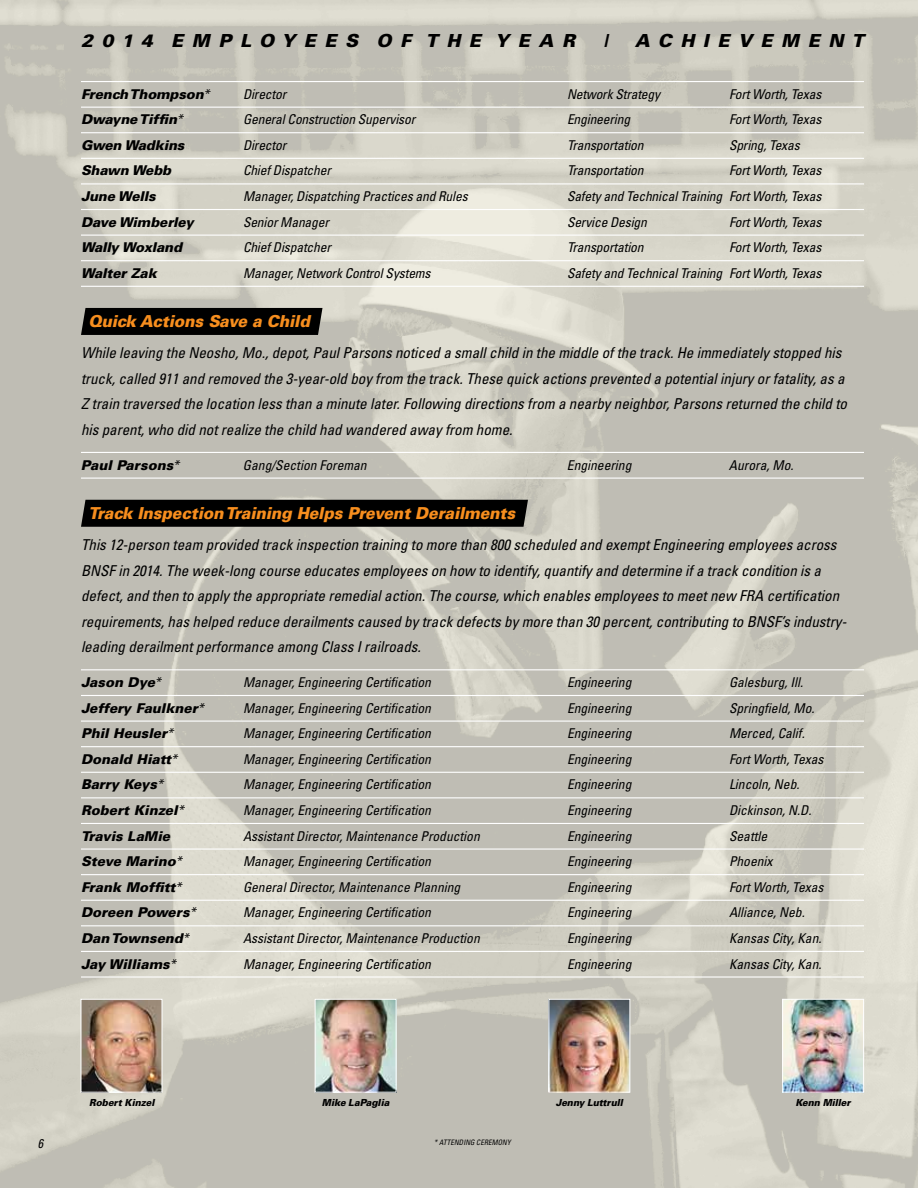
<style>
.page{position:relative;width:918px;height:1188px;background:#fff}
.page>*{position:absolute;margin:0;border:0;box-sizing:border-box;transform-origin:0 0}
.t1{font:italic 900 18px "Univers";letter-spacing:.475em;color:#000}
.t2{font:italic 900 16.5px "Univers";letter-spacing:-.005em;color:#f78e1e;scale:.95 1}
.t3{font:italic condensed 15px/25.7px "Univers";color:#000}
.t4{font:italic condensed 13.5px "Univers";color:#000}
.t5{font:italic 900 13.5px "Univers";color:#000}
.t6{font:italic condensed 12.75px "Univers";color:#000;scale:.95 1}
.t7{font:italic 900 9.75px "Univers";letter-spacing:-.005em;color:#000;scale:.95 1}
.t8{font:italic condensed 7.5px "Univers";letter-spacing:.015em;color:#000;scale:.95 1}
.s1{font-weight:400;font-stretch:condensed}
</style>
<div class="page">
<img style="left:0;top:0;width:918px;height:1188px">
<hr style="left:81px;top:81px;width:783px;height:1px;background:#fff">
<hr style="left:81px;top:107px;width:783px;height:1px;background:#fff">
<hr style="left:81px;top:132px;width:783px;height:1px;background:#fff">
<hr style="left:81px;top:158px;width:783px;height:1px;background:#fff">
<hr style="left:81px;top:183px;width:783px;height:1px;background:#fff">
<hr style="left:81px;top:209px;width:783px;height:1px;background:#fff">
<hr style="left:81px;top:235px;width:783px;height:1px;background:#fff">
<hr style="left:81px;top:260px;width:783px;height:1px;background:#fff">
<hr style="left:81px;top:286px;width:783px;height:1px;background:#fff">
<hr style="left:81px;top:452px;width:783px;height:1px;background:#fff">
<hr style="left:81px;top:478px;width:783px;height:1px;background:#fff">
<hr style="left:81px;top:669px;width:783px;height:1px;background:#fff">
<hr style="left:81px;top:695px;width:783px;height:1px;background:#fff">
<hr style="left:81px;top:721px;width:783px;height:1px;background:#fff">
<hr style="left:81px;top:746px;width:783px;height:1px;background:#fff">
<hr style="left:81px;top:772px;width:783px;height:1px;background:#fff">
<hr style="left:81px;top:797px;width:783px;height:1px;background:#fff">
<hr style="left:81px;top:823px;width:783px;height:1px;background:#fff">
<hr style="left:81px;top:848px;width:783px;height:2px;background:#fff">
<hr style="left:81px;top:874px;width:783px;height:1px;background:#fff">
<hr style="left:81px;top:900px;width:783px;height:1px;background:#fff">
<hr style="left:81px;top:925px;width:783px;height:1px;background:#fff">
<hr style="left:81px;top:951px;width:783px;height:1px;background:#fff">
<hr style="left:81px;top:976px;width:783px;height:2px;background:#fff">
<div style="left:81px;top:308px;width:241px;height:27px;background:#000"></div>
<div style="left:81px;top:500px;width:447px;height:27px;background:#000"></div>
<img style="left:83px;top:1001px;width:77px;height:90px">
<div style="left:81px;top:999px;width:81px;height:94px;border:1px solid #fff"></div>
<img style="left:317px;top:1001px;width:77px;height:90px">
<div style="left:315px;top:999px;width:81px;height:94px;border:1px solid #fff"></div>
<img style="left:550px;top:1001px;width:78px;height:90px">
<div style="left:548px;top:999px;width:82px;height:94px;border:1px solid #fff"></div>
<img style="left:784px;top:1001px;width:78px;height:90px">
<div style="left:782px;top:999px;width:82px;height:94px;border:1px solid #fff"></div>
<h1 class="t1" style="left:81px;top:29px;width:496px">2014 EMPLOYEES OF THE YEAR</h1>
<h1 class="t1" style="left:603px;top:29px;width:7px">|</h1>
<h1 class="t1" style="left:635px;top:29px;width:231px">ACHIEVEMENT</h1>
<p class="t5" style="left:81px;top:86px;width:130px">French Thompson<span class="s1">*</span></p>
<p class="t4" style="left:243px;top:85px;width:45px">Director</p>
<p class="t4" style="left:567px;top:85px;width:95px">Network Strategy</p>
<p class="t4" style="left:729px;top:85px;width:94px">Fort Worth, Texas</p>
<p class="t5" style="left:81px;top:111px;width:103px">Dwayne Tiffin<span class="s1">*</span></p>
<p class="t4" style="left:243px;top:111px;width:174px">General Construction Supervisor</p>
<p class="t4" style="left:567px;top:111px;width:65px">Engineering</p>
<p class="t4" style="left:729px;top:111px;width:94px">Fort Worth, Texas</p>
<p class="t5" style="left:81px;top:137px;width:105px">Gwen Wadkins</p>
<p class="t4" style="left:243px;top:137px;width:45px">Director</p>
<p class="t4" style="left:567px;top:137px;width:78px">Transportation</p>
<p class="t4" style="left:729px;top:137px;width:72px">Spring, Texas</p>
<p class="t5" style="left:81px;top:162px;width:92px">Shawn Webb</p>
<p class="t4" style="left:243px;top:162px;width:89px">Chief Dispatcher</p>
<p class="t4" style="left:567px;top:162px;width:78px">Transportation</p>
<p class="t4" style="left:729px;top:162px;width:94px">Fort Worth, Texas</p>
<p class="t5" style="left:81px;top:188px;width:76px">June Wells</p>
<p class="t4" style="left:243px;top:188px;width:226px">Manager, Dispatching Practices and Rules</p>
<p class="t4" style="left:567px;top:188px;width:256px">Safety and Technical Training Fort Worth, Texas</p>
<p class="t5" style="left:81px;top:214px;width:114px">Dave Wimberley</p>
<p class="t4" style="left:243px;top:213px;width:87px">Senior Manager</p>
<p class="t4" style="left:567px;top:213px;width:81px">Service Design</p>
<p class="t4" style="left:729px;top:213px;width:94px">Fort Worth, Texas</p>
<p class="t5" style="left:81px;top:239px;width:103px">Wally Woxland</p>
<p class="t4" style="left:243px;top:239px;width:89px">Chief Dispatcher</p>
<p class="t4" style="left:567px;top:239px;width:78px">Transportation</p>
<p class="t4" style="left:729px;top:239px;width:94px">Fort Worth, Texas</p>
<p class="t5" style="left:81px;top:265px;width:77px">Walter Zak</p>
<p class="t4" style="left:243px;top:265px;width:189px">Manager, Network Control Systems</p>
<p class="t4" style="left:567px;top:265px;width:256px">Safety and Technical Training Fort Worth, Texas</p>
<p class="t2" style="left:88px;top:311px;width:234px">Quick Actions Save a Child</p>
<p class="t3" style="left:81px;top:340px;width:768px">While leaving the Neosho, Mo., depot, Paul Parsons noticed a small child in the middle of the track. He immediately stopped his truck, called 911 and removed the 3-year-old boy from the track. These quick actions prevented a potential injury or fatality, as a Z train traversed the location less than a minute later. Following directions from a nearby neighbor, Parsons returned the child to his parent, who did not realize the child had wandered away from home.</p>
<p class="t5" style="left:81px;top:456px;width:100px">Paul Parsons<span class="s1">*</span></p>
<p class="t4" style="left:243px;top:456px;width:125px">Gang/Section Foreman</p>
<p class="t4" style="left:567px;top:456px;width:66px">Engineering</p>
<p class="t4" style="left:729px;top:456px;width:66px">Aurora, Mo.</p>
<p class="t2" style="left:88px;top:503px;width:451px">Track Inspection Training Helps Prevent Derailments</p>
<p class="t3" style="left:81px;top:532px;width:767px">This 12-person team provided track inspection training to more than 800 scheduled and exempt Engineering employees across BNSF in 2014. The week-long course educates employees on how to identify, quantify and determine if a track condition is a defect, and then to apply the appropriate remedial action. The course, which enables employees to meet new FRA certification requirements, has helped reduce derailments caused by track defects by more than 30 percent, contributing to BNSF’s industry&shy;leading derailment performance among Class I railroads.</p>
<p class="t5" style="left:81px;top:674px;width:81px">Jason Dye<span class="s1">*</span></p>
<p class="t4" style="left:243px;top:674px;width:190px">Manager, Engineering Certification</p>
<p class="t4" style="left:567px;top:674px;width:66px">Engineering</p>
<p class="t4" style="left:729px;top:674px;width:76px">Galesburg, Ill.</p>
<p class="t5" style="left:81px;top:699px;width:124px">Jeffery Faulkner<span class="s1">*</span></p>
<p class="t4" style="left:243px;top:699px;width:190px">Manager, Engineering Certification</p>
<p class="t4" style="left:567px;top:699px;width:66px">Engineering</p>
<p class="t4" style="left:729px;top:699px;width:87px">Springfield, Mo.</p>
<p class="t5" style="left:81px;top:725px;width:94px">Phil Heusler<span class="s1">*</span></p>
<p class="t4" style="left:243px;top:725px;width:190px">Manager, Engineering Certification</p>
<p class="t4" style="left:567px;top:725px;width:66px">Engineering</p>
<p class="t4" style="left:729px;top:725px;width:77px">Merced, Calif.</p>
<p class="t5" style="left:81px;top:751px;width:98px">Donald Hiatt<span class="s1">*</span></p>
<p class="t4" style="left:243px;top:750px;width:190px">Manager, Engineering Certification</p>
<p class="t4" style="left:567px;top:750px;width:66px">Engineering</p>
<p class="t4" style="left:729px;top:750px;width:96px">Fort Worth, Texas</p>
<p class="t5" style="left:81px;top:776px;width:84px">Barry Keys<span class="s1">*</span></p>
<p class="t4" style="left:243px;top:776px;width:190px">Manager, Engineering Certification</p>
<p class="t4" style="left:567px;top:776px;width:66px">Engineering</p>
<p class="t4" style="left:729px;top:776px;width:72px">Lincoln, Neb.</p>
<p class="t5" style="left:81px;top:802px;width:104px">Robert Kinzel<span class="s1">*</span></p>
<p class="t4" style="left:243px;top:802px;width:190px">Manager, Engineering Certification</p>
<p class="t4" style="left:567px;top:802px;width:66px">Engineering</p>
<p class="t4" style="left:729px;top:802px;width:84px">Dickinson, N.D.</p>
<p class="t5" style="left:81px;top:827px;width:91px">Travis LaMie</p>
<p class="t4" style="left:243px;top:827px;width:238px">Assistant Director, Maintenance Production</p>
<p class="t4" style="left:567px;top:827px;width:66px">Engineering</p>
<p class="t4" style="left:729px;top:827px;width:40px">Seattle</p>
<p class="t5" style="left:81px;top:853px;width:102px">Steve Marino<span class="s1">*</span></p>
<p class="t4" style="left:243px;top:853px;width:190px">Manager, Engineering Certification</p>
<p class="t4" style="left:567px;top:853px;width:66px">Engineering</p>
<p class="t4" style="left:729px;top:853px;width:45px">Phoenix</p>
<p class="t5" style="left:81px;top:879px;width:102px">Frank Moffitt<span class="s1">*</span></p>
<p class="t4" style="left:243px;top:878px;width:219px">General Director, Maintenance Planning</p>
<p class="t4" style="left:567px;top:878px;width:66px">Engineering</p>
<p class="t4" style="left:729px;top:878px;width:96px">Fort Worth, Texas</p>
<p class="t5" style="left:81px;top:904px;width:116px">Doreen Powers<span class="s1">*</span></p>
<p class="t4" style="left:243px;top:904px;width:190px">Manager, Engineering Certification</p>
<p class="t4" style="left:567px;top:904px;width:66px">Engineering</p>
<p class="t4" style="left:729px;top:904px;width:77px">Alliance, Neb.</p>
<p class="t5" style="left:81px;top:930px;width:109px">Dan Townsend<span class="s1">*</span></p>
<p class="t4" style="left:243px;top:930px;width:238px">Assistant Director, Maintenance Production</p>
<p class="t4" style="left:567px;top:930px;width:66px">Engineering</p>
<p class="t4" style="left:729px;top:930px;width:94px">Kansas City, Kan.</p>
<p class="t5" style="left:81px;top:955px;width:96px">Jay Williams<span class="s1">*</span></p>
<p class="t4" style="left:243px;top:955px;width:190px">Manager, Engineering Certification</p>
<p class="t4" style="left:567px;top:955px;width:66px">Engineering</p>
<p class="t4" style="left:729px;top:955px;width:94px">Kansas City, Kan.</p>
<p class="t6" style="left:38px;top:1136px;width:7px">6</p>
<p class="t7" style="left:89px;top:1096px;width:70px">Robert Kinzel</p>
<p class="t7" style="left:322px;top:1096px;width:73px">Mike LaPaglia</p>
<p class="t7" style="left:556px;top:1096px;width:72px">Jenny Luttrull</p>
<p class="t7" style="left:796px;top:1096px;width:60px">Kenn Miller</p>
<p class="t8" style="left:434px;top:1138px;width:82px">* ATTENDING CEREMONY</p>
</div>
